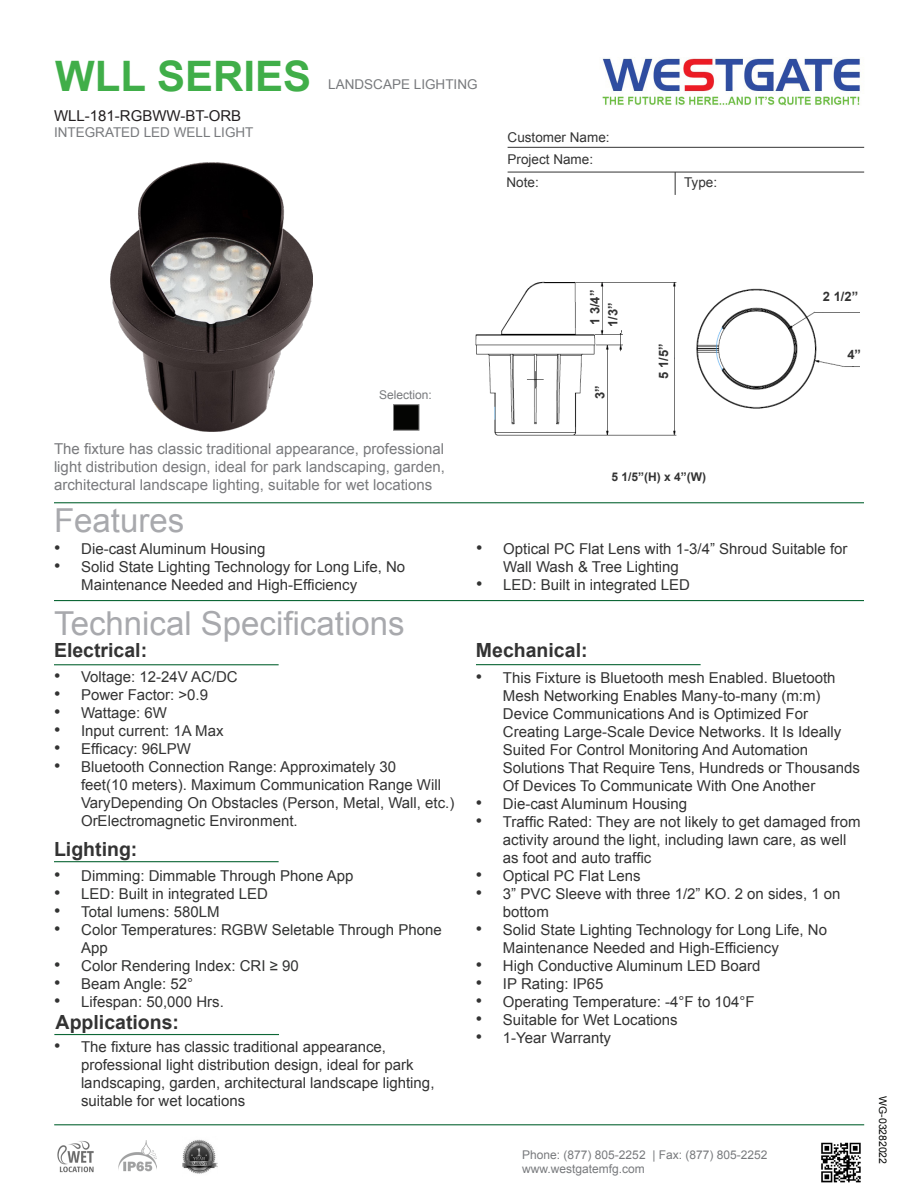
<style>
.page{position:relative;width:918px;height:1188px;background:#fff}
.page>*{position:absolute;margin:0;border:0;box-sizing:border-box;transform-origin:0 0}
.t1{font:700 42px "Arial";color:#40ae49}
.t2{font:33px "Arial";color:#a8a9ad}
.t3{font:700 19.5px "Arial";color:#333}
.t4{font:15px/18px "Arial";color:#333}
.t5{font:15px/18px "Arial";color:#323332}
.t6{font:15px/18px "Arial";color:#797a7d;text-align:justify}
.t7{font:15px "Arial";color:#231f20}
.t8{font:13.5px "Arial";color:#787a7d}
.t9{font:13.5px "Arial";color:#333}
.t10{font:700 12.9px "Arial";color:#333}
.t11{font:12px "Arial";color:#787a7d}
.t12{font:700 12px "Arial";color:#333}
.t13{font:10.5px "Arial";letter-spacing:-.005em;color:#040503}
.s1{font-size:18px}
</style>
<div class="page">
<hr style="left:54px;top:502px;width:810px;height:1px;background:#0d6736">
<hr style="left:508px;top:147px;width:356px;height:1px;background:#333">
<svg style="left:675px;top:173px;width:1px;height:22px"></svg>
<hr style="left:508px;top:172px;width:356px;height:1px;background:#333">
<hr style="left:54px;top:600px;width:810px;height:1px;background:#0d6736">
<img style="left:602px;top:58px;width:258px;height:48px">
<hr style="left:54px;top:1124px;width:810px;height:1px;background:#0d6736">
<div style="left:393px;top:405px;width:26px;height:25px;background:#040503"></div>
<img style="left:821px;top:1142px;width:40px;height:41px">
<img style="left:119px;top:1141px;width:38px;height:31px">
<img style="left:183px;top:1139px;width:35px;height:35px">
<img style="left:57px;top:1140px;width:37px;height:33px">
<img style="left:696px;top:288px;width:164px;height:121px">
<img style="left:475px;top:281px;width:202px;height:155px">
<div style="left:821px;top:292px;width:39px;height:20px;background:#fff"></div>
<div style="left:845px;top:349px;width:19px;height:17px;background:#fff"></div>
<div style="left:659px;top:341px;width:15px;height:41px;background:#fff"></div>
<div style="left:590px;top:287px;width:12px;height:41px;background:#fff"></div>
<div style="left:595px;top:371px;width:12px;height:42px;background:#fff"></div>
<div style="left:608px;top:297px;width:12px;height:35px;background:#fff"></div>
<img style="left:110px;top:162px;width:203px;height:270px">
<hr style="left:54px;top:664px;width:225px;height:1px;background:#0d6736">
<hr style="left:54px;top:861px;width:225px;height:1px;background:#0d6736">
<hr style="left:54px;top:1034px;width:225px;height:1px;background:#0d6736">
<hr style="left:476px;top:664px;width:225px;height:1px;background:#0d6736">
<p class="t1" style="left:55px;top:48px;width:257px">WLL SERIES</p>
<p class="t7" style="left:54px;top:106px;width:189px">WLL-181-RGBWW-BT-ORB</p>
<p class="t8" style="left:54px;top:123px;width:201px">INTEGRATED LED WELL LIGHT</p>
<p class="t8" style="left:328px;top:75px;width:151px">LANDSCAPE LIGHTING</p>
<p class="t9" style="left:508px;top:128px;width:104px">Customer Name:</p>
<p class="t9" style="left:508px;top:150px;width:87px">Project Name:</p>
<p class="t9" style="left:507px;top:173px;width:34px">Note:</p>
<p class="t9" style="left:684px;top:173px;width:35px">Type:</p>
<p class="t11" style="left:379px;top:387px;width:54px">Selection:</p>
<p class="t6" style="left:54px;top:440px;width:393px">The fixture has classic traditional appearance, professional light distribution design, ideal for park landscaping, garden, architectural landscape lighting, suitable for wet locations</p>
<p class="t2" style="left:54px;top:499px;width:132px">Features</p>
<p class="t4" style="left:54px;top:540px;width:213px"><span class="s1">•</span> Die-cast Aluminum Housing</p>
<p class="t4" style="left:81px;top:558px;width:326px;text-indent:-27px"><span class="s1">•</span> Solid State Lighting Technology for Long Life, No<br>Maintenance Needed and High-Efficiency</p>
<p class="t2" style="left:54px;top:602px;width:352px">Technical Specifications</p>
<p class="t4" style="left:54px;top:668px;width:185px"><span class="s1">•</span> Voltage: 12-24V AC/DC</p>
<p class="t4" style="left:54px;top:686px;width:156px"><span class="s1">•</span> Power Factor: &gt;0.9</p>
<p class="t4" style="left:54px;top:704px;width:115px"><span class="s1">•</span> Wattage: 6W</p>
<p class="t4" style="left:54px;top:722px;width:171px"><span class="s1">•</span> Input current: 1A Max</p>
<p class="t4" style="left:54px;top:740px;width:139px"><span class="s1">•</span> Efficacy: 96LPW</p>
<p class="t4" style="left:81px;top:758px;width:375px;text-indent:-27px"><span class="s1">•</span> Bluetooth Connection Range: Approximately 30<br>feet(10 meters). Maximum Communication Range Will VaryDepending On Obstacles (Person, Metal, Wall, etc.)<br>OrElectromagnetic Environment.</p>
<p class="t3" style="left:54px;top:637px;width:95px">Electrical:</p>
<p class="t3" style="left:54px;top:836px;width:85px">Lighting:</p>
<p class="t5" style="left:54px;top:867px;width:301px"><span class="s1">•</span> Dimming: Dimmable Through Phone App</p>
<p class="t5" style="left:54px;top:885px;width:215px"><span class="s1">•</span> LED: Built in integrated LED</p>
<p class="t5" style="left:54px;top:903px;width:167px"><span class="s1">•</span> Total lumens: 580LM</p>
<p class="t5" style="left:81px;top:921px;width:362px;text-indent:-27px"><span class="s1">•</span> Color Temperatures: RGBW Seletable Through Phone<br>App</p>
<p class="t5" style="left:54px;top:957px;width:246px"><span class="s1">•</span> Color Rendering Index: CRI ≥ 90</p>
<p class="t4" style="left:54px;top:975px;width:140px"><span class="s1">•</span> Beam Angle: 52°</p>
<p class="t4" style="left:54px;top:993px;width:171px"><span class="s1">•</span> Lifespan: 50,000 Hrs.</p>
<p class="t3" style="left:56px;top:1010px;width:125px">Applications:</p>
<p class="t4" style="left:81px;top:1038px;width:355px;text-indent:-27px"><span class="s1">•</span> The fixture has classic traditional appearance, professional light distribution design, ideal for park landscaping, garden, architectural landscape lighting, suitable for wet locations</p>
<p class="t10" style="left:587px;top:325px;width:37px;rotate:-90deg">1 3/4”</p>
<p class="t10" style="left:604px;top:327px;width:26px;rotate:-90deg">1/3”</p>
<p class="t10" style="left:591px;top:399px;width:15px;rotate:-90deg">3”</p>
<p class="t10" style="left:655px;top:379px;width:37px;rotate:-90deg">5 1/5”</p>
<p class="t10" style="left:823px;top:288px;width:37px">2 1/2”</p>
<p class="t10" style="left:847px;top:346px;width:15px">4”</p>
<p class="t12" style="left:611px;top:469px;width:96px">5 1/5”(H) x 4”(W)</p>
<p class="t4" style="left:503px;top:540px;width:346px;text-indent:-27px"><span class="s1">•</span> Optical PC Flat Lens with 1-3/4” Shroud Suitable for<br>Wall Wash &amp; Tree Lighting</p>
<p class="t5" style="left:476px;top:576px;width:215px"><span class="s1">•</span> LED: Built in integrated LED</p>
<p class="t3" style="left:476px;top:637px;width:113px">Mechanical:</p>
<p class="t4" style="left:503px;top:668px;width:358px;text-indent:-27px"><span class="s1">•</span> This Fixture is Bluetooth mesh Enabled. Bluetooth Mesh Networking Enables Many-to-many (m:m)<br>Device Communications And is Optimized For Creating Large-Scale Device Networks. It Is Ideally Suited For Control Monitoring And Automation Solutions That Require Tens, Hundreds or Thousands Of Devices To Communicate With One Another</p>
<p class="t4" style="left:476px;top:794px;width:213px"><span class="s1">•</span> Die-cast Aluminum Housing</p>
<p class="t4" style="left:503px;top:812px;width:359px;text-indent:-27px"><span class="s1">•</span> Traffic Rated: They are not likely to get damaged from activity around the light, including lawn care, as well as foot and auto traffic</p>
<p class="t4" style="left:476px;top:866px;width:166px"><span class="s1">•</span> Optical PC Flat Lens</p>
<p class="t4" style="left:503px;top:884px;width:339px;text-indent:-27px"><span class="s1">•</span> 3” PVC Sleeve with three 1/2” KO. 2 on sides, 1 on bottom</p>
<p class="t4" style="left:503px;top:920px;width:326px;text-indent:-27px"><span class="s1">•</span> Solid State Lighting Technology for Long Life, No<br>Maintenance Needed and High-Efficiency</p>
<p class="t4" style="left:476px;top:956px;width:286px"><span class="s1">•</span> High Conductive Aluminum LED Board</p>
<p class="t4" style="left:476px;top:974px;width:129px"><span class="s1">•</span> IP Rating: IP65</p>
<p class="t4" style="left:476px;top:992px;width:280px"><span class="s1">•</span> Operating Temperature: -4°F to 104°F</p>
<p class="t4" style="left:476px;top:1010px;width:203px"><span class="s1">•</span> Suitable for Wet Locations</p>
<p class="t4" style="left:476px;top:1028px;width:137px"><span class="s1">•</span> 1-Year Warranty</p>
<p class="t11" style="left:522px;top:1147px;width:247px">Phone: (877) 805-2252 | Fax: (877) 805-2252</p>
<p class="t11" style="left:522px;top:1161px;width:124px">www.westgatemfg.com</p>
<p class="t13" style="left:890px;top:1096px;width:69px;rotate:90deg">WG-03282022</p>
</div>
